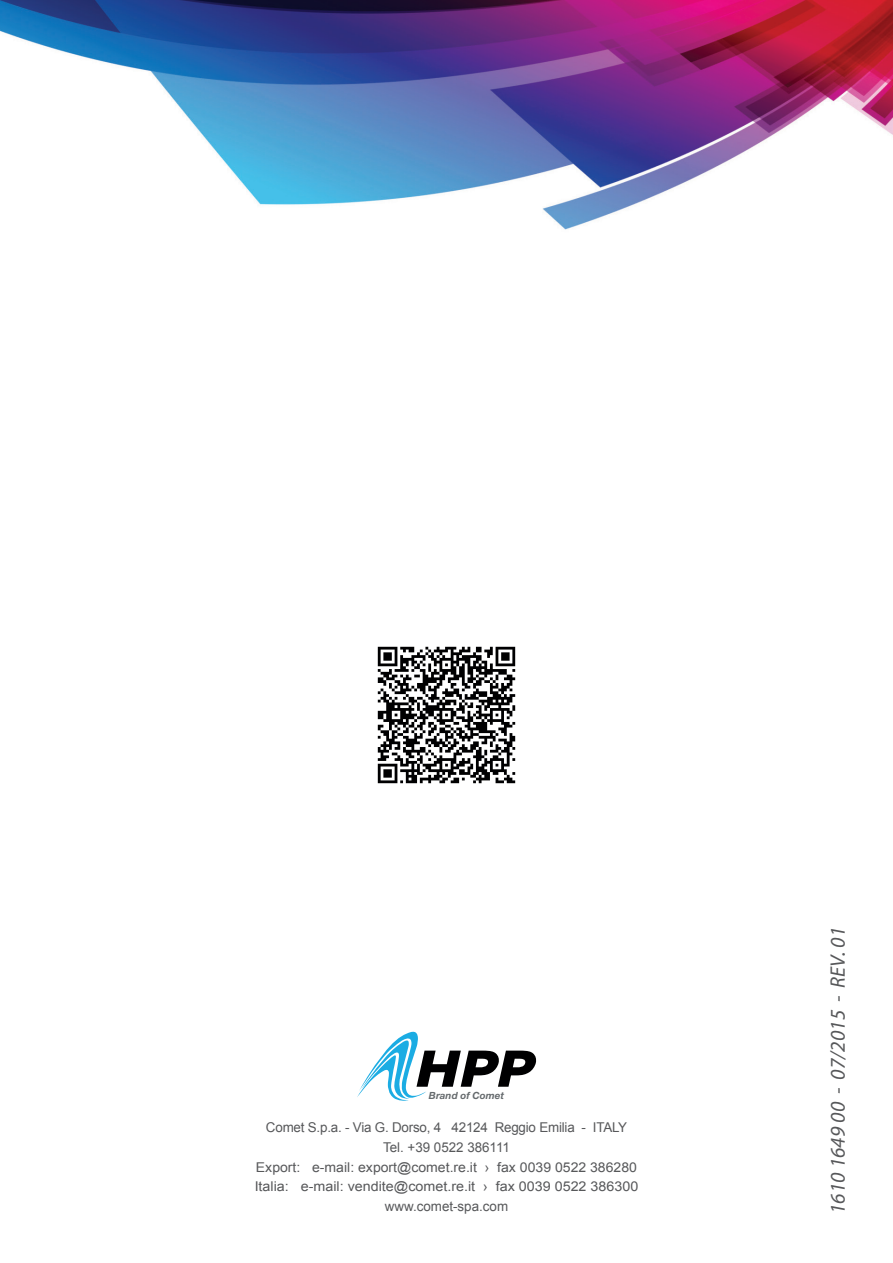
<style>
.page{position:relative;width:893px;height:1263px;background:#fff}
.page>*{position:absolute;margin:0;border:0;box-sizing:border-box;transform-origin:0 0}
.t1{font:italic 21px "Myriad Pro";letter-spacing:.005em;color:#57585a}
.t2{font:13.5px/19.5px "Arial";color:#57585a;text-align:center}
.t3{font:italic 700 9.9px "Helvetica Neue";color:#656a6d}
</style>
<div class="page">
<img style="left:0;top:0;width:893px;height:230px">
<img style="left:377px;top:646px;width:139px;height:138px">
<svg style="left:357px;top:1031px;width:180px;height:70px"></svg>
<p class="t3" style="left:429px;top:1089px;width:77px">Brand of Comet</p>
<p class="t2" style="left:255px;top:1118px;width:385px">Comet S.p.a. - Via G. Dorso, 4 42124 Reggio Emilia - ITALY Tel. +39 0522 386111<br>Export: e-mail: export@comet.re.it › fax 0039 0522 386280<br>Italia: e-mail: vendite@comet.re.it › fax 0039 0522 386300 www.comet-spa.com</p>
<h1 class="t1" style="left:825px;top:1214px;width:289px;rotate:-90deg">1610 1649 00 - 07/2015 - REV. 01</h1>
</div>
